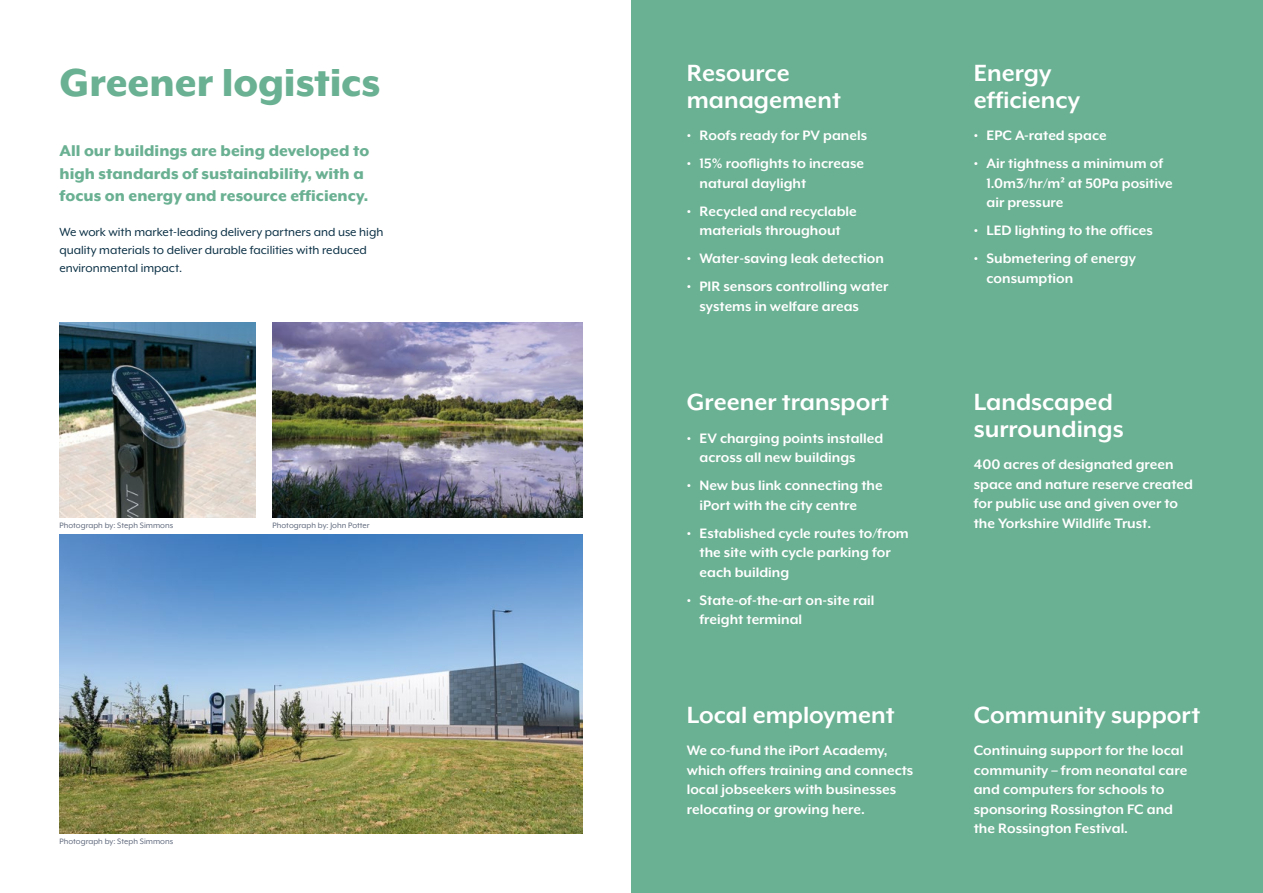
<style>
.page{position:relative;width:1263px;height:893px;background:#fff}
.page>*{position:absolute;margin:0;border:0;box-sizing:border-box;transform-origin:0 0}
.t1{font:800 45px "Mr Eaves XL Mod OT";letter-spacing:-.005em;color:#6ab092}
.t2{font:700 27px/27px "Mr Eaves XL Mod OT";color:#fff}
.t3{font:800 18px/22.5px "Mr Eaves XL Mod OT";color:#6ab092}
.t4{font:700 15.75px/19.5px "Mr Eaves XL Mod OT";color:#fff}
.t5{font:13.5px/18px "Mr Eaves XL Mod OT";color:#092f44}
.t6{font:9px "Mr Eaves XL Mod OT";color:#606a7d}
</style>
<div class="page">
<div style="left:631px;top:0;width:632px;height:893px;background:#6ab092"></div>
<img style="left:273px;top:322px;width:310px;height:196px">
<img style="left:60px;top:534px;width:523px;height:299px">
<img style="left:60px;top:322px;width:196px;height:196px">
<h1 class="t1" style="left:60px;top:57px;width:322px">Greener logistics</h1>
<p class="t3" style="left:60px;top:139px;width:311px">All our buildings are being developed to high standards of sustainability, with a focus on energy and resource efficiency.</p>
<p class="t5" style="left:60px;top:223px;width:325px">We work with market-leading delivery partners and use high quality materials to deliver durable facilities with reduced environmental impact.</p>
<p class="t6" style="left:60px;top:521px;width:115px">Photograph by: Steph Simmons</p>
<p class="t6" style="left:273px;top:521px;width:99px">Photograph by: John Potter</p>
<p class="t6" style="left:60px;top:836px;width:115px">Photograph by: Steph Simmons</p>
<h2 class="t2" style="left:687px;top:59px;width:156px">Resource management</h2>
<p class="t4" style="left:687px;top:126px;width:182px">• Roofs ready for PV panels</p>
<p class="t4" style="left:699px;top:154px;width:166px;text-indent:-13px">• 15% rooflights to increase natural daylight</p>
<p class="t4" style="left:687px;top:201px;width:172px;text-align:center">• Recycled and recyclable materials throughout</p>
<p class="t4" style="left:687px;top:249px;width:199px">• Water-saving leak detection</p>
<p class="t4" style="left:699px;top:277px;width:190px;text-indent:-13px">• PIR sensors controlling water systems in welfare areas</p>
<h2 class="t2" style="left:687px;top:388px;width:204px">Greener transport</h2>
<p class="t4" style="left:699px;top:428px;width:185px;text-indent:-13px">• EV charging points installed across all new buildings</p>
<p class="t4" style="left:699px;top:475px;width:185px;text-indent:-13px">• New bus link connecting the iPort with the city centre</p>
<p class="t4" style="left:699px;top:523px;width:211px;text-indent:-13px">• Established cycle routes to/from the site with cycle parking for each building</p>
<p class="t4" style="left:699px;top:590px;width:177px;text-indent:-13px">• State-of-the-art on-site rail freight terminal</p>
<h2 class="t2" style="left:687px;top:701px;width:209px">Local employment</h2>
<p class="t4" style="left:687px;top:741px;width:228px">We co-fund the iPort Academy, which offers training and connects local jobseekers with businesses relocating or growing here.</p>
<h2 class="t2" style="left:974px;top:59px;width:108px">Energy efficiency</h2>
<p class="t4" style="left:974px;top:126px;width:134px">• EPC A-rated space</p>
<p class="t4" style="left:986px;top:154px;width:188px;text-indent:-13px">• Air tightness a minimum of<br>1.0m3/hr/m² at 50Pa positive air pressure</p>
<p class="t4" style="left:974px;top:221px;width:180px">• LED lighting to the offices</p>
<p class="t4" style="left:986px;top:249px;width:151px;text-indent:-13px">• Submetering of energy consumption</p>
<h2 class="t2" style="left:974px;top:388px;width:151px">Landscaped surroundings</h2>
<p class="t4" style="left:974px;top:455px;width:221px">400 acres of designated green space and nature reserve created for public use and given over to the Yorkshire Wildlife Trust.</p>
<h2 class="t2" style="left:974px;top:701px;width:228px">Community support</h2>
<p class="t4" style="left:974px;top:741px;width:215px">Continuing support for the local community – from neonatal care and computers for schools to sponsoring Rossington FC and the Rossington Festival.</p>
</div>
